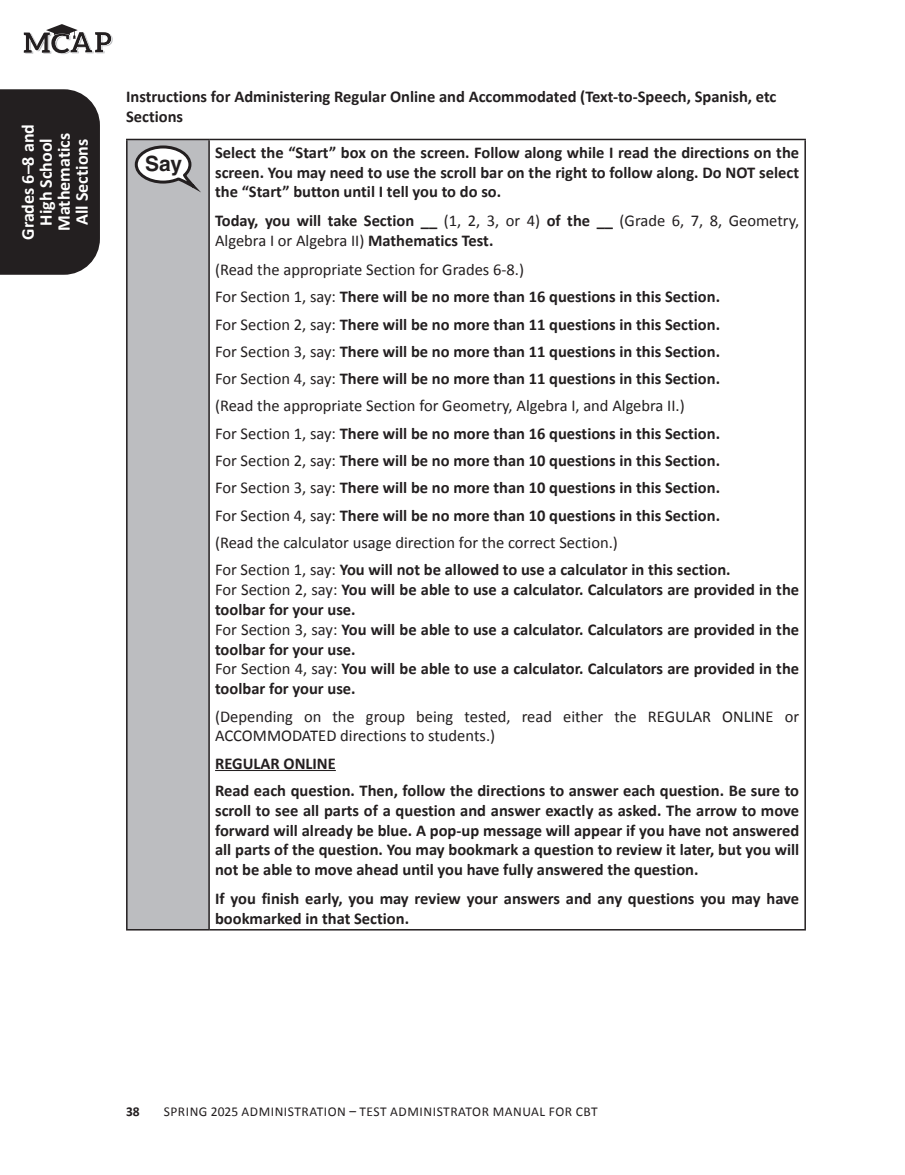
<style>
.page{position:relative;width:905px;height:1175px;background:#fff}
.page>*{position:absolute;margin:0;border:0;box-sizing:border-box;transform-origin:0 0}
.t1{font:700 18px/18px "Calibri";color:#fff;text-align:center}
.SAY_text_Bold{font:700 16.5px/19.8px "Calibri";color:#231f20}
.SAY_text_Bold-2{font:16.5px/19.8px "Calibri";color:#231f20}
.t2{font:13.5px "Calibri";letter-spacing:.04em;color:#231f20}
.t3{font:700 13.5px "Calibri";color:#231f20}
.s1{font-weight:700}
.s2{font-weight:400}
</style>
<div class="page">
<div style="left:0;top:89px;width:100px;height:186px;background:#231f20"></div>
<svg style="left:24px;top:24px;width:89px;height:30px"></svg>
<div style="left:127px;top:139px;width:82px;height:790px;background:#bcbdc0"></div>
<hr style="left:126px;top:140px;width:2px;height:789px;background:#231f20">
<hr style="left:208px;top:140px;width:2px;height:789px;background:#231f20">
<hr style="left:804px;top:140px;width:2px;height:789px;background:#231f20">
<hr style="left:126px;top:929px;width:83px;height:1px;background:#231f20">
<hr style="left:209px;top:929px;width:597px;height:1px;background:#231f20">
<hr style="left:126px;top:139px;width:83px;height:1px;background:#231f20">
<hr style="left:209px;top:139px;width:597px;height:1px;background:#231f20">
<svg style="left:135px;top:145px;width:62px;height:44px"></svg>
<hr style="left:215px;top:770px;width:121px;height:1px;background:#231f20">
<p class="t1" style="left:18px;top:240px;width:117px;rotate:-90deg">Grades 6–8 and<br>High School<br>Mathematics<br>All Sections</p>
<p class="SAY_text_Bold" style="left:126px;top:86px;width:652px">Instructions for Administering Regular Online and Accommodated (Text-to-Speech, Spanish, etc<br>Sections</p>
<p class="SAY_text_Bold" style="left:215px;top:142px;width:585px;text-align:justify">Select the “Start” box on the screen. Follow along while I read the directions on the screen. You may need to use the scroll bar on the right to follow along. Do NOT select the “Start” button until I tell you to do so.</p>
<p class="SAY_text_Bold-2" style="left:215px;top:210px;width:585px"><span class="s1">Today, you will take Section __</span> (1, 2, 3, or 4) <span class="s1">of the __</span> (Grade 6, 7, 8, Geometry,<br>Algebra I or Algebra II) <span class="s1">Mathematics Test.</span></p>
<p class="SAY_text_Bold-2" style="left:215px;top:259px;width:310px">(Read the appropriate Section for Grades 6-8.)</p>
<p class="SAY_text_Bold" style="left:215px;top:286px;width:506px"><span class="s2">For Section 1, say:</span> There will be no more than 16 questions in this Section.</p>
<p class="SAY_text_Bold" style="left:215px;top:313px;width:506px"><span class="s2">For Section 2, say:</span> There will be no more than 11 questions in this Section.</p>
<p class="SAY_text_Bold" style="left:215px;top:341px;width:506px"><span class="s2">For Section 3, say:</span> There will be no more than 11 questions in this Section.</p>
<p class="SAY_text_Bold" style="left:215px;top:368px;width:506px"><span class="s2">For Section 4, say:</span> There will be no more than 11 questions in this Section.</p>
<p class="SAY_text_Bold-2" style="left:215px;top:395px;width:471px">(Read the appropriate Section for Geometry, Algebra I, and Algebra II.)</p>
<p class="SAY_text_Bold" style="left:215px;top:423px;width:506px"><span class="s2">For Section 1, say:</span> There will be no more than 16 questions in this Section.</p>
<p class="SAY_text_Bold" style="left:215px;top:450px;width:506px"><span class="s2">For Section 2, say:</span> There will be no more than 10 questions in this Section.</p>
<p class="SAY_text_Bold" style="left:215px;top:477px;width:506px"><span class="s2">For Section 3, say:</span> There will be no more than 10 questions in this Section.</p>
<p class="SAY_text_Bold" style="left:215px;top:505px;width:506px"><span class="s2">For Section 4, say:</span> There will be no more than 10 questions in this Section.</p>
<p class="SAY_text_Bold-2" style="left:215px;top:532px;width:404px">(Read the calculator usage direction for the correct Section.)</p>
<p class="SAY_text_Bold" style="left:215px;top:559px;width:517px"><span class="s2">For Section 1, say:</span> You will not be allowed to use a calculator in this section.</p>
<p class="SAY_text_Bold" style="left:215px;top:579px;width:585px"><span class="s2">For Section 2, say:</span> You will be able to use a calculator. Calculators are provided in the toolbar for your use.</p>
<p class="SAY_text_Bold" style="left:215px;top:619px;width:585px"><span class="s2">For Section 3, say:</span> You will be able to use a calculator. Calculators are provided in the toolbar for your use.</p>
<p class="SAY_text_Bold" style="left:215px;top:658px;width:585px"><span class="s2">For Section 4, say:</span> You will be able to use a calculator. Calculators are provided in the toolbar for your use.</p>
<p class="SAY_text_Bold-2" style="left:215px;top:705px;width:585px">(Depending on the group being tested, read either the REGULAR ONLINE or<br>ACCOMMODATED directions to students.)</p>
<p class="SAY_text_Bold" style="left:215px;top:752px;width:122px">REGULAR ONLINE</p>
<p class="SAY_text_Bold" style="left:215px;top:780px;width:585px;text-align:justify">Read each question. Then, follow the directions to answer each question. Be sure to scroll to see all parts of a question and answer exactly as asked. The arrow to move forward will already be blue. A pop-up message will appear if you have not answered all parts of the question. You may bookmark a question to review it later, but you will not be able to move ahead until you have fully answered the question.</p>
<p class="SAY_text_Bold" style="left:215px;top:888px;width:585px">If you finish early, you may review your answers and any questions you may have bookmarked in that Section.</p>
<p class="t3" style="left:126px;top:1102px;width:15px">38</p>
<p class="t2" style="left:164px;top:1102px;width:435px">SPRING 2025 ADMINISTRATION – TEST ADMINISTRATOR MANUAL FOR CBT</p>
</div>
